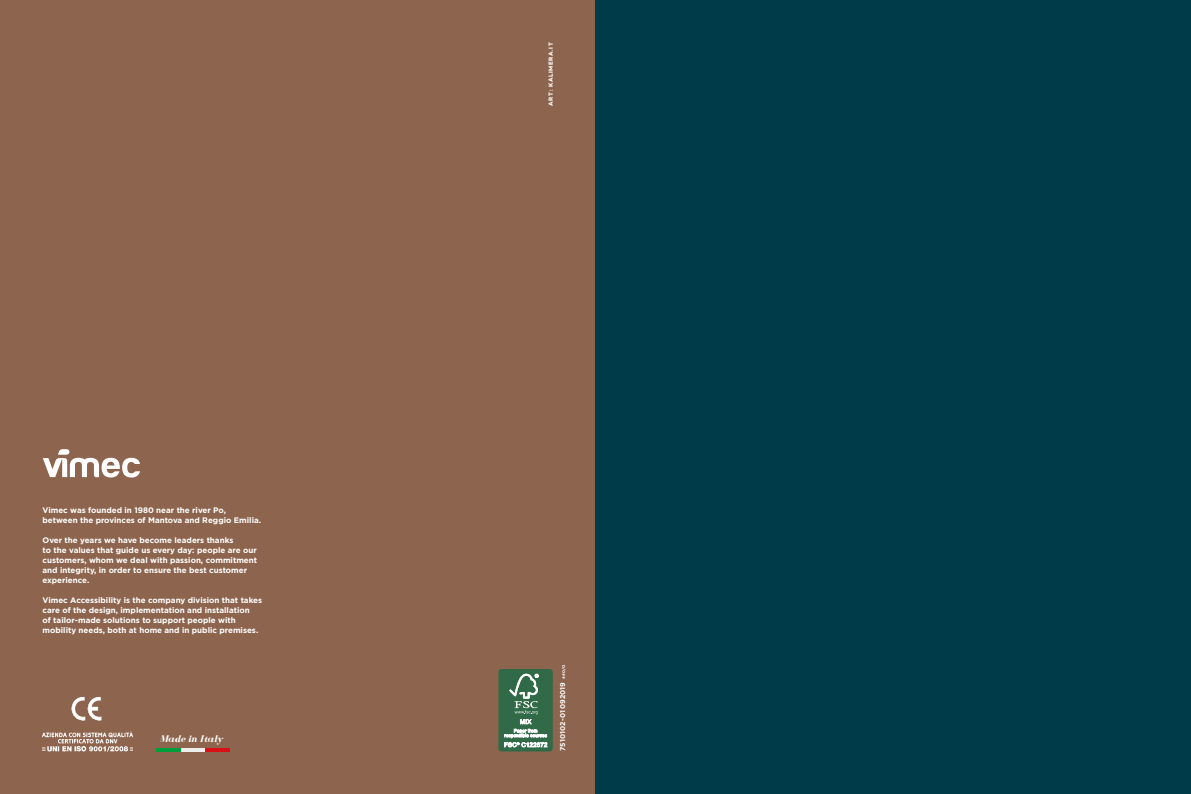
<style>
.page{position:relative;width:1191px;height:794px;background:#fff}
.page>*{position:absolute;margin:0;border:0;box-sizing:border-box;transform-origin:0 0}
.t1{font:italic 700 10px "Bodoni FLF";color:#fff}
.t2{font:700 8px/10px "Gotham HTF";color:#fff}
.t3{font:700 7px "Gotham HTF";letter-spacing:.02em;color:#fff}
.t4{font:700 6px "Campton";letter-spacing:.1em;color:#fff}
.s1{font-size:4px}
</style>
<div class="page">
<div style="left:0;top:0;width:595px;height:794px;background:#8d644d"></div>
<img style="left:71px;top:696px;width:31px;height:25px">
<img style="left:42px;top:731px;width:91px;height:21px">
<div style="left:499px;top:669px;width:53px;height:82px;background:#306a46;border-radius:3px"></div>
<div style="left:499px;top:669px;width:53px;height:82px;border:1px solid #306a46;border-radius:3px"></div>
<svg style="left:504px;top:674px;width:43px;height:73px"></svg>
<svg style="left:43px;top:449px;width:97px;height:28px"></svg>
<div style="left:595px;top:0;width:596px;height:794px;background:#003b4a"></div>
<hr style="left:156px;top:748px;width:25px;height:3px;background:#009d3d">
<hr style="left:181px;top:748px;width:24px;height:3px;background:#ededed">
<hr style="left:205px;top:748px;width:25px;height:3px;background:#db0f16">
<p class="t2" style="left:43px;top:504px;width:220px">Vimec was founded in 1980 near the river Po, between the provinces of Mantova and Reggio Emilia.</p>
<p class="t2" style="left:43px;top:534px;width:216px">Over the years we have become leaders thanks<br>to the values that guide us every day: people are our customers, whom we deal with passion, commitment and integrity, in order to ensure the best customer experience.</p>
<p class="t2" style="left:43px;top:594px;width:221px">Vimec Accessibility is the company division that takes care of the design, implementation and installation<br>of tailor-made solutions to support people with mobility needs, both at home and in public premises.</p>
<p class="t1" style="left:160px;top:733px;width:65px">Made in Italy</p>
<p class="t4" style="left:547px;top:106px;width:65px;rotate:-90deg">ART: KALIMERA.IT</p>
<p class="t3" style="left:558px;top:751px;width:88px;rotate:-90deg">7510102-01092019 <span class="s1">440/O</span></p>
</div>
